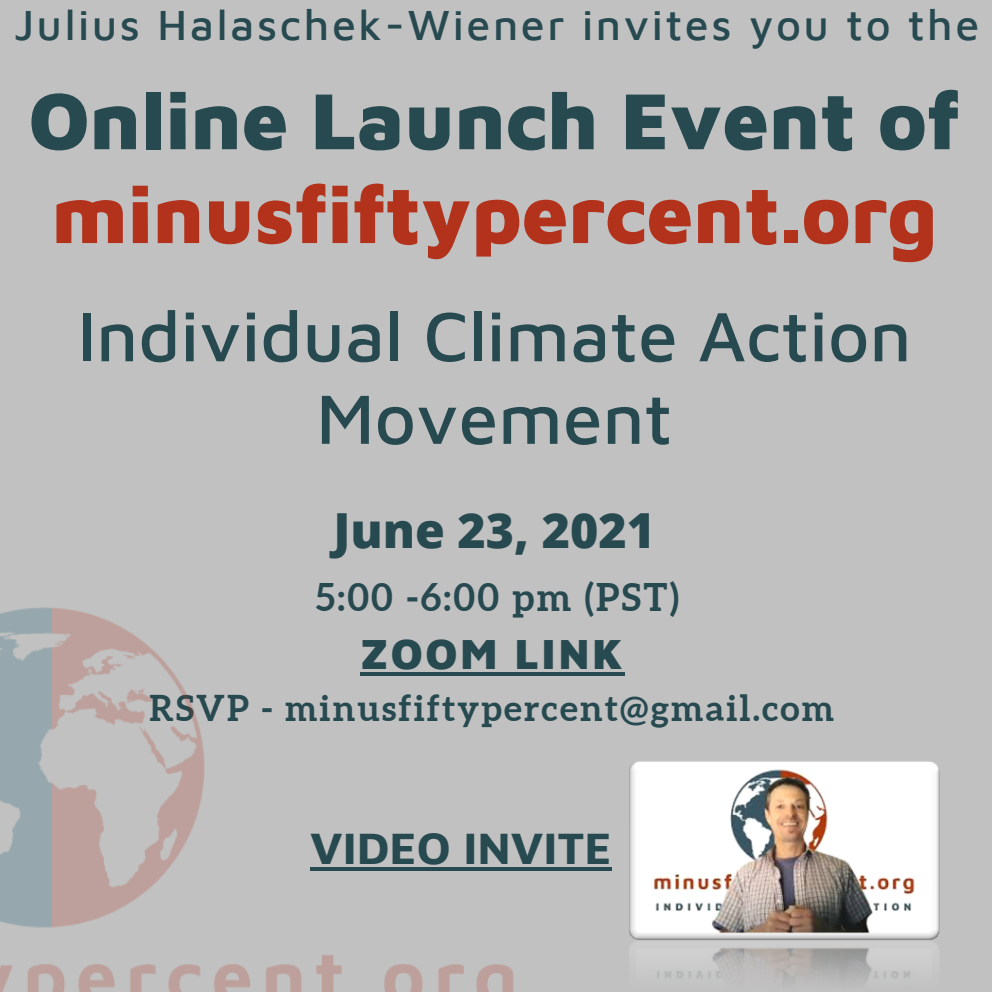
<style>
.page{position:relative;width:992px;height:992px;background:#c1c1c1}
.page>*{position:absolute;margin:0;border:0;box-sizing:border-box;transform-origin:0 0}
.t1{font:900 82px "Maven Pro";color:#b2321c}
.t2{font:900 82px "Maven Pro";color:#274950}
.t3{font:500 72px/82.5px "Maven Pro";color:#274950;text-align:center}
.t4{font:800 48.25px "Open Sans";color:#274950}
.t5{font:700 46px "Maven Pro";color:#274950}
.t6{font:500 43.25px "Maven Pro";letter-spacing:.06em;color:#274950}
.t7{font:900 43px "Maven Pro";letter-spacing:.06em;color:#274950}
.t8{font:700 38px "Aleo";letter-spacing:.06em;color:#274950}
.t9{font:700 35.5px "Aleo";letter-spacing:.06em;color:#274950}
</style>
<div class="page">
<hr style="left:360px;top:672px;width:265px;height:4px;background:#274950">
<img style="left:630px;top:761px;width:309px;height:220px">
<img style="left:0;top:607px;width:514px;height:385px">
<hr style="left:310px;top:867px;width:302px;height:4px;background:#274950">
<p class="t6" style="left:14px;top:-1px;width:967px">Julius Halaschek-Wiener invites you to the</p>
<p class="t2" style="left:29px;top:70px;width:933px">Online Launch Event of</p>
<p class="t1" style="left:52px;top:164px;width:887px">minusfiftypercent.org</p>
<p class="t3" style="left:77px;top:293px;width:836px">Individual Climate Action<br>Movement</p>
<p class="t4" style="left:333px;top:496px;width:323px">June 23, 2021</p>
<p class="t8" style="left:316px;top:575px;width:365px">5:00 -6:00 pm (PST)</p>
<p class="t7" style="left:360px;top:627px;width:264px">ZOOM LINK</p>
<p class="t9" style="left:150px;top:688px;width:686px">RSVP - minusfiftypercent@gmail.com</p>
<p class="t5" style="left:310px;top:819px;width:303px">VIDEO INVITE</p>
</div>
